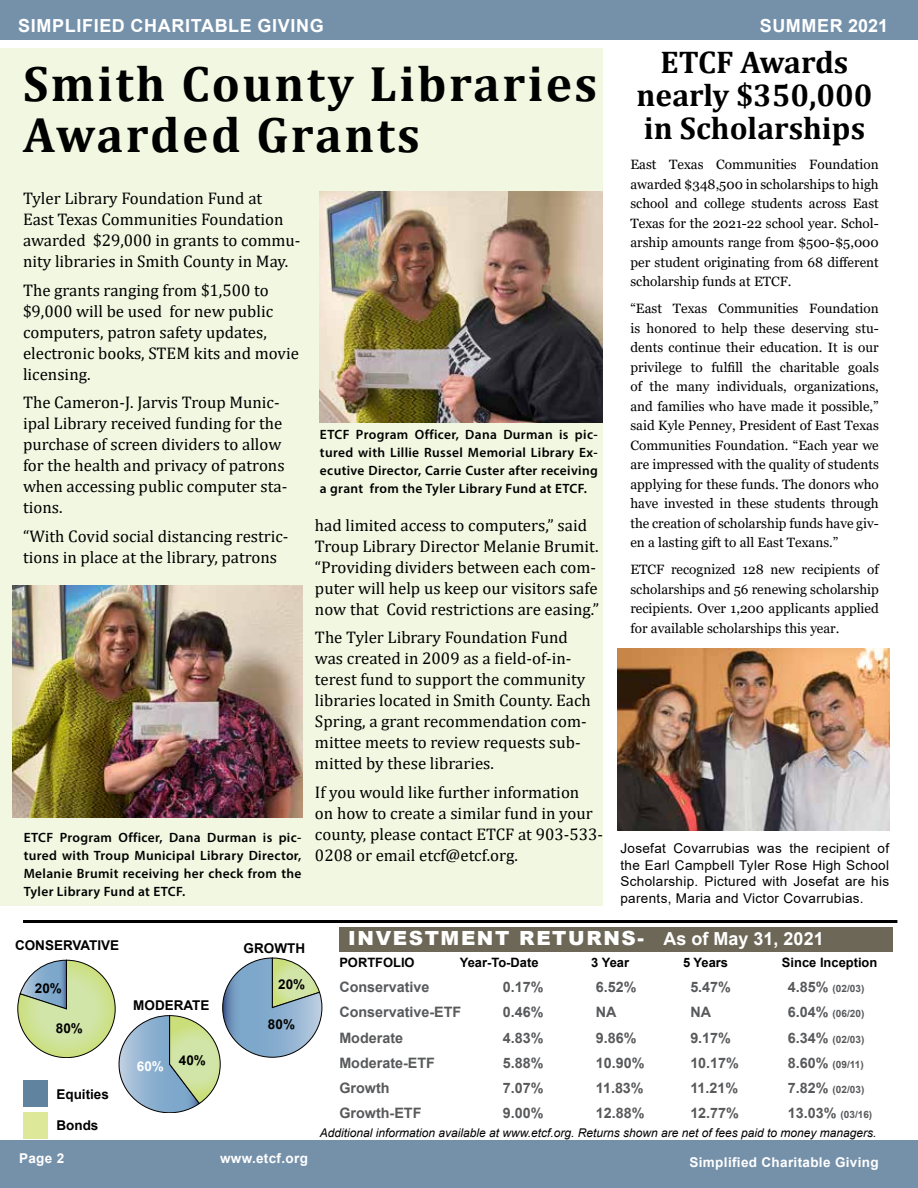
<style>
.page{position:relative;width:918px;height:1188px;background:#fff}
.page>*{position:absolute;margin:0;border:0;box-sizing:border-box;transform-origin:0 0}
.t1{font:700 49.95px/51px "Cambria";letter-spacing:.05em;color:#000}
.t2{font:700 31.5px/33px "Cambria";color:#000;text-align:center}
.t3{font:900 19.5px "Arial";letter-spacing:.08em;color:#fff}
.t4{font:700 18px "Arial";letter-spacing:.035em;color:#fff}
.t5{font:16.8px/21px "Cambria";color:#000}
.t6{font:700 14.4px "Arial";color:#58595b}
.t7{font:13.5px/19.5px "Georgia";color:#000;text-align:justify}
.t8{font:600 13.5px/18px "Myriad Pro";letter-spacing:.025em;color:#000;text-align:justify}
.t9{font:13.5px/16.5px "Arial";letter-spacing:.025em;color:#000;text-align:justify}
.t10{font:700 13.5px "Arial";color:#000}
.t11{font:700 13.5px "Arial";letter-spacing:.025em;color:#fff}
.t12{font:700 12.9px "Arial";color:#000}
.t13{font:italic 12px "Arial";color:#000}
.t14{font:700 10.05px "Arial";color:#58595b}
.s1{font-weight:700;font-size:18px}
.s2{font-size:14.4px}
</style>
<div class="page">
<div style="left:0;top:0;width:918px;height:40px;background:#7591aa"></div>
<div style="left:0;top:1141px;width:918px;height:47px;background:#7591aa"></div>
<hr style="left:23px;top:920px;width:874px;height:3px;background:#000">
<div style="left:23px;top:1112px;width:24px;height:27px;background:#dde898"></div>
<div style="left:339px;top:927px;width:554px;height:24px;background:#6c6756"></div>
<svg style="left:18px;top:958px;width:304px;height:161px"></svg>
<img style="left:617px;top:649px;width:272px;height:181px">
<div style="left:0;top:49px;width:603px;height:857px;background:#f1f7e1"></div>
<img style="left:12px;top:586px;width:291px;height:232px">
<img style="left:320px;top:191px;width:283px;height:232px">
<p class="t4" style="left:18px;top:13px;width:307px">SIMPLIFIED CHARITABLE GIVING</p>
<p class="t4" style="left:760px;top:13px;width:130px">SUMMER 2021</p>
<h1 class="t1" style="left:23px;top:57px;width:576px">Smith County Libraries<br>Awarded Grants</h1>
<p class="t5" style="left:23px;top:188px;width:279px">Tyler Library Foundation Fund at<br>East Texas Communities Foundation awarded $29,000 in grants to commu&shy;nity libraries in Smith County in May.</p>
<p class="t5" style="left:23px;top:279px;width:277px">The grants ranging from $1,500 to $9,000 will be used for new public computers, patron safety updates, electronic books, STEM kits and movie licensing.</p>
<p class="t5" style="left:23px;top:392px;width:266px">The Cameron-J. Jarvis Troup Munic&shy;ipal Library received funding for the purchase of screen dividers to allow for the health and privacy of patrons when accessing public computer sta&shy;tions.</p>
<p class="t5" style="left:23px;top:525px;width:267px">“With Covid social distancing restric&shy;tions in place at the library, patrons</p>
<p class="t5" style="left:315px;top:514px;width:286px">had limited access to computers,” said Troup Library Director Melanie Brumit. “Providing dividers between each com&shy;puter will help us keep our visitors safe now that Covid restrictions are easing.”</p>
<p class="t5" style="left:315px;top:627px;width:277px">The Tyler Library Foundation Fund was created in 2009 as a field-of-in&shy;terest fund to support the community libraries located in Smith County. Each Spring, a grant recommendation com&shy;mittee meets to review requests sub&shy;mitted by these libraries.</p>
<p class="t5" style="left:315px;top:781px;width:290px">If you would like further information<br>on how to create a similar fund in your county, please contact ETCF at 903-533- 0208 or email etcf@etcf.org.</p>
<p class="t8" style="left:320px;top:426px;width:279px">ETCF Program Officer, Dana Durman is pic&shy;tured with Lillie Russel Memorial Library Ex&shy;ecutive Director, Carrie Custer after receiving a grant from the Tyler Library Fund at ETCF.</p>
<p class="t8" style="left:24px;top:828px;width:279px">ETCF Program Officer, Dana Durman is pic&shy;tured with Troup Municipal Library Director, Melanie Brumit receiving her check from the Tyler Library Fund at ETCF.</p>
<h2 class="t2" style="left:637px;top:45px;width:237px">ETCF Awards nearly $350,000 in Scholarships</h2>
<p class="t7" style="left:630px;top:155px;width:250px">East Texas Communities Foundation awarded $348,500 in scholarships to high school and college students across East Texas for the 2021-22 school year. Schol&shy;arship amounts range from $500-$5,000 per student originating from 68 different scholarship funds at ETCF.</p>
<p class="t7" style="left:630px;top:299px;width:250px">“East Texas Communities Foundation is honored to help these deserving stu&shy;dents continue their education. It is our privilege to fulfill the charitable goals of the many individuals, organizations, and families who have made it possible,” said Kyle Penney, President of East Texas Communities Foundation. “Each year we are impressed with the quality of students applying for these funds. The donors who have invested in these students through the creation of scholarship funds have giv&shy;en a lasting gift to all East Texans.”</p>
<p class="t7" style="left:630px;top:560px;width:250px">ETCF recognized 128 new recipients of scholarships and 56 renewing scholarship recipients. Over 1,200 applicants applied for available scholarships this year.</p>
<p class="t9" style="left:620px;top:840px;width:270px">Josefat Covarrubias was the recipient of the Earl Campbell Tyler Rose High School Scholarship. Pictured with Josefat are his parents, Maria and Victor Covarrubias.</p>
<p class="t10" style="left:15px;top:936px;width:106px">CONSERVATIVE</p>
<p class="t10" style="left:244px;top:939px;width:63px">GROWTH</p>
<p class="t10" style="left:278px;top:975px;width:29px">20%</p>
<p class="t10" style="left:268px;top:1015px;width:29px">80%</p>
<p class="t10" style="left:35px;top:979px;width:29px">20%</p>
<p class="t10" style="left:133px;top:996px;width:78px">MODERATE</p>
<p class="t10" style="left:56px;top:1018px;width:29px">80%</p>
<p class="t10" style="left:56px;top:1085px;width:54px">Equities</p>
<p class="t10" style="left:56px;top:1116px;width:43px">Bonds</p>
<p class="t11" style="left:137px;top:1057px;width:29px">60%</p>
<p class="t10" style="left:179px;top:1050px;width:29px">40%</p>
<p class="t11" style="left:19px;top:1149px;width:47px">Page 2</p>
<p class="t11" style="left:220px;top:1149px;width:89px">www.etcf.org</p>
<p class="t3" style="left:348px;top:924px;width:477px">INVESTMENT RETURNS- <span class="s1">As of May 31, 2021</span></p>
<p class="t12" style="left:339px;top:954px;width:77px">PORTFOLIO</p>
<p class="t12" style="left:460px;top:954px;width:80px">Year-To-Date</p>
<p class="t12" style="left:591px;top:954px;width:39px">3 Year</p>
<p class="t12" style="left:683px;top:954px;width:47px">5 Years</p>
<p class="t12" style="left:782px;top:954px;width:97px">Since Inception</p>
<p class="t6" style="left:339px;top:977px;width:92px">Conservative</p>
<p class="t6" style="left:503px;top:977px;width:42px">0.17%</p>
<p class="t6" style="left:596px;top:977px;width:42px">6.52%</p>
<p class="t6" style="left:690px;top:977px;width:42px">5.47%</p>
<p class="t14" style="left:788px;top:982px;width:78px"><span class="s2">4.85%</span> (02/03)</p>
<p class="t6" style="left:339px;top:1002px;width:124px">Conservative-ETF</p>
<p class="t6" style="left:503px;top:1002px;width:42px">0.46%</p>
<p class="t6" style="left:596px;top:1002px;width:22px">NA</p>
<p class="t6" style="left:690px;top:1002px;width:22px">NA</p>
<p class="t14" style="left:788px;top:1007px;width:78px"><span class="s2">6.04%</span> (06/20)</p>
<p class="t6" style="left:339px;top:1027px;width:65px">Moderate</p>
<p class="t6" style="left:503px;top:1027px;width:42px">4.83%</p>
<p class="t6" style="left:596px;top:1027px;width:42px">9.86%</p>
<p class="t6" style="left:690px;top:1027px;width:42px">9.17%</p>
<p class="t14" style="left:788px;top:1032px;width:78px"><span class="s2">6.34%</span> (02/03)</p>
<p class="t6" style="left:339px;top:1053px;width:97px">Moderate-ETF</p>
<p class="t6" style="left:503px;top:1053px;width:42px">5.88%</p>
<p class="t6" style="left:596px;top:1053px;width:50px">10.90%</p>
<p class="t6" style="left:690px;top:1053px;width:50px">10.17%</p>
<p class="t14" style="left:788px;top:1057px;width:77px"><span class="s2">8.60%</span> (09/11)</p>
<p class="t6" style="left:339px;top:1078px;width:52px">Growth</p>
<p class="t6" style="left:503px;top:1078px;width:42px">7.07%</p>
<p class="t6" style="left:596px;top:1078px;width:49px">11.83%</p>
<p class="t6" style="left:690px;top:1078px;width:49px">11.21%</p>
<p class="t14" style="left:788px;top:1082px;width:78px"><span class="s2">7.82%</span> (02/03)</p>
<p class="t6" style="left:339px;top:1103px;width:84px">Growth-ETF</p>
<p class="t6" style="left:503px;top:1103px;width:42px">9.00%</p>
<p class="t6" style="left:596px;top:1103px;width:50px">12.88%</p>
<p class="t6" style="left:690px;top:1103px;width:50px">12.77%</p>
<p class="t14" style="left:788px;top:1108px;width:86px"><span class="s2">13.03%</span> (03/16)</p>
<p class="t11" style="left:690px;top:1152px;width:191px">Simplified Charitable Giving</p>
<p class="t13" style="left:320px;top:1125px;width:558px">Additional information available at www.etcf.org. Returns shown are net of fees paid to money managers.</p>
</div>
